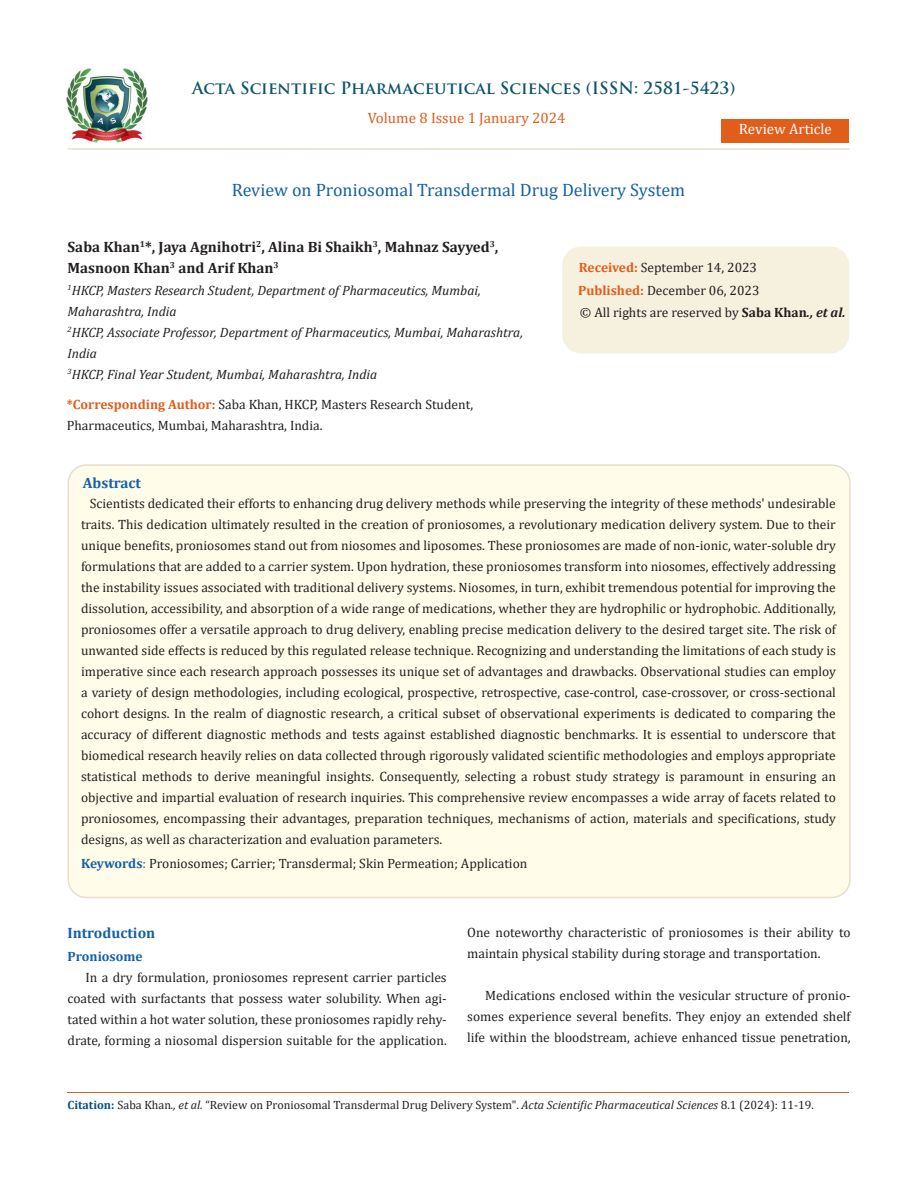
<style>
.page{position:relative;width:917px;height:1188px;background:#fff}
.page>*{position:absolute;margin:0;border:0;box-sizing:border-box;transform-origin:0 0}
.t1{font:18px "Cambria";color:#1560a6}
.t2{font:700 16.5px "Trajan Pro";color:#0e546a}
.t3{font:700 15px/21px "Cambria";color:#231f20}
.t4{font:15px "Cambria";color:#e05d1a}
.List_Paragraph{font:700 15px "Cambria";color:#1560a6}
.t5{font:15px "Cambria";color:#fff}
.t6{font:13.5px/21px "Cambria";color:#231f20;text-align:justify}
.t7{font:italic 13.5px/21px "Cambria";color:#231f20}
.t8{font:700 13.5px "Cambria";color:#1560a6}
.t9{font:12px "Cambria";color:#231f20}
.s1{font-weight:700;color:#e05d1a}
.s2{font-weight:700}
.s3{font-weight:700;font-style:italic}
.s4{font-weight:700;color:#1560a6}
.s5{color:#1560a6}
.s6{font-weight:700;color:#035089}
.s7{font-style:italic}
</style>
<div class="page">
<img style="left:67px;top:68px;width:80px;height:74px">
<div style="left:721px;top:119px;width:128px;height:23px;background:#e05d1a"></div>
<div style="left:563px;top:247px;width:285px;height:106px;background:#f6f0df;border-radius:18px"></div>
<div style="left:562px;top:247px;width:287px;height:106px;border:2px solid #f6f0df;border-radius:18px"></div>
<div style="left:68px;top:465px;width:781px;height:432px;background:#fffde9;border-radius:18px"></div>
<div style="left:67px;top:464px;width:783px;height:434px;border:2px solid #e5dfce;border-radius:18px"></div>
<hr style="left:67px;top:1093px;width:782px;height:1px;background:#e05d1a">
<hr style="left:67px;top:148px;width:782px;height:2px;background:#e5dfce">
<p class="t2" style="left:192px;top:77px;width:545px">Acta Scientific Pharmaceutical Sciences (ISSN: 2581-5423)</p>
<p class="t4" style="left:368px;top:109px;width:199px">Volume 8 Issue 1 January 2024</p>
<p class="t5" style="left:739px;top:120px;width:94px">Review Article</p>
<p class="t1" style="left:232px;top:179px;width:455px">Review on Proniosomal Transdermal Drug Delivery System</p>
<p class="t3" style="left:67px;top:236px;width:432px">Saba Khan<sup>1</sup>*, Jaya Agnihotri<sup>2</sup>, Alina Bi Shaikh<sup>3</sup>, Mahnaz Sayyed<sup>3</sup>,<br>Masnoon Khan<sup>3</sup> and Arif Khan<sup>3</sup></p>
<p class="t7" style="left:67px;top:279px;width:415px"><sup>1</sup>HKCP, Masters Research Student, Department of Pharmaceutics, Mumbai,<br>Maharashtra, India</p>
<p class="t7" style="left:67px;top:321px;width:457px"><sup>2</sup>HKCP, Associate Professor, Department of Pharmaceutics, Mumbai, Maharashtra,<br>India</p>
<p class="t7" style="left:67px;top:363px;width:311px"><sup>3</sup>HKCP, Final Year Student, Mumbai, Maharashtra, India</p>
<p class="t6" style="left:67px;top:394px;width:408px"><span class="s1">*Corresponding Author:</span> Saba Khan, HKCP, Masters Research Student,<br>Pharmaceutics, Mumbai, Maharashtra, India.</p>
<p class="t6" style="left:579px;top:257px;width:180px"><span class="s1">Received:</span> September 14, 2023</p>
<p class="t6" style="left:578px;top:280px;width:183px"><span class="s1">Published:</span> December 06, 2023</p>
<p class="t6" style="left:580px;top:301px;width:267px">© All rights are reserved by <span class="s2">Saba Khan</span><span class="s3">., et al.</span></p>
<p class="List_Paragraph" style="left:83px;top:473px;width:60px">Abstract</p>
<p class="t6" style="left:81px;top:493px;width:756px;text-indent:9px">Scientists dedicated their efforts to enhancing drug delivery methods while preserving the integrity of these methods' undesirable traits. This dedication ultimately resulted in the creation of proniosomes, a revolutionary medication delivery system. Due to their unique benefits, proniosomes stand out from niosomes and liposomes. These proniosomes are made of non-ionic, water-soluble dry formulations that are added to a carrier system. Upon hydration, these proniosomes transform into niosomes, effectively addressing the instability issues associated with traditional delivery systems. Niosomes, in turn, exhibit tremendous potential for improving the dissolution, accessibility, and absorption of a wide range of medications, whether they are hydrophilic or hydrophobic. Additionally, proniosomes offer a versatile approach to drug delivery, enabling precise medication delivery to the desired target site. The risk of unwanted side effects is reduced by this regulated release technique. Recognizing and understanding the limitations of each study is imperative since each research approach possesses its unique set of advantages and drawbacks. Observational studies can employ a variety of design methodologies, including ecological, prospective, retrospective, case-control, case-crossover, or cross-sectional cohort designs. In the realm of diagnostic research, a critical subset of observational experiments is dedicated to comparing the accuracy of different diagnostic methods and tests against established diagnostic benchmarks. It is essential to underscore that biomedical research heavily relies on data collected through rigorously validated scientific methodologies and employs appropriate statistical methods to derive meaningful insights. Consequently, selecting a robust study strategy is paramount in ensuring an objective and impartial evaluation of research inquiries. This comprehensive review encompasses a wide array of facets related to proniosomes, encompassing their advantages, preparation techniques, mechanisms of action, materials and specifications, study designs, as well as characterization and evaluation parameters.</p>
<p class="t6" style="left:81px;top:853px;width:448px"><span class="s4">Keywords</span><span class="s5">:</span> Proniosomes; Carrier; Transdermal; Skin Permeation; Application</p>
<p class="List_Paragraph" style="left:67px;top:922px;width:89px">Introduction</p>
<p class="t8" style="left:67px;top:947px;width:77px">Proniosome</p>
<p class="t6" style="left:67px;top:967px;width:381px;text-indent:18px">In a dry formulation, proniosomes represent carrier particles coated with surfactants that possess water solubility. When agi&shy;tated within a hot water solution, these proniosomes rapidly rehy&shy;drate, forming a niosomal dispersion suitable for the application.</p>
<p class="t6" style="left:467px;top:922px;width:385px">One noteworthy characteristic of proniosomes is their ability to maintain physical stability during storage and transportation.</p>
<p class="t6" style="left:467px;top:985px;width:385px;text-indent:18px">Medications enclosed within the vesicular structure of pronio&shy;somes experience several benefits. They enjoy an extended shelf life within the bloodstream, achieve enhanced tissue penetration,</p>
<p class="t9" style="left:67px;top:1098px;width:747px"><span class="s6">Citation:</span> Saba Khan<span class="s7">., et al.</span> “Review on Proniosomal Transdermal Drug Delivery System". <span class="s7">Acta Scientific Pharmaceutical Sciences</span> 8.1 (2024): 11-19.</p>
</div>
